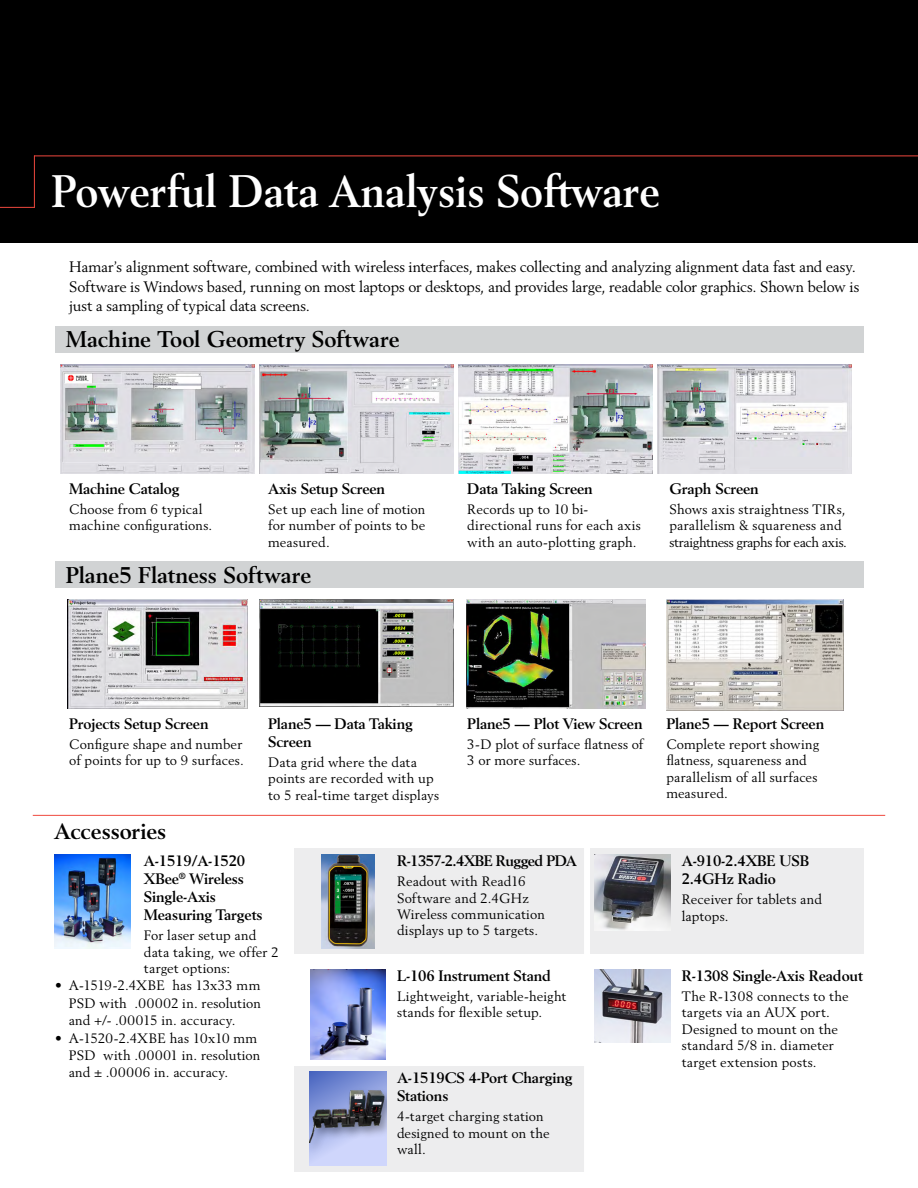
<style>
.page{position:relative;width:918px;height:1188px;background:#fff}
.page>*{position:absolute;margin:0;border:0;box-sizing:border-box;transform-origin:0 0}
.t1{font:700 45px "Berling LT Std";color:#fff;scale:.95 1}
.t2{font:700 22.5px "Berling LT Std";color:#000}
.t3{font:700 15px/18px "Berling LT Std";letter-spacing:-.01em;color:#000}
.t4{font:15px/19.5px "Berling LT Std";letter-spacing:-.01em;color:#000}
.t5{font:700 15px "Berling LT Std";letter-spacing:-.04em;color:#000}
.t6{font:13.5px/16.5px "Berling LT Std";letter-spacing:.01em;color:#000}
</style>
<div class="page">
<div style="left:0;top:0;width:918px;height:243px;background:#000"></div>
<hr style="left:34px;top:156px;width:884px;height:1px;background:#ef483e">
<hr style="left:0;top:207px;width:35px;height:1px;background:#ef483e">
<hr style="left:34px;top:156px;width:1px;height:52px;background:#ef483e">
<div style="left:55px;top:326px;width:809px;height:27px;background:#d1d3d4"></div>
<img style="left:61px;top:364px;width:194px;height:109px">
<img style="left:260px;top:364px;width:194px;height:109px">
<img style="left:459px;top:364px;width:194px;height:109px">
<img style="left:658px;top:364px;width:194px;height:109px">
<div style="left:55px;top:561px;width:809px;height:27px;background:#d1d3d4"></div>
<img style="left:68px;top:600px;width:179px;height:109px">
<img style="left:260px;top:600px;width:194px;height:106px">
<img style="left:466px;top:600px;width:179px;height:109px">
<img style="left:666px;top:600px;width:177px;height:111px">
<div style="left:295px;top:849px;width:569px;height:105px;background:#ededee"></div>
<div style="left:295px;top:1066px;width:292px;height:105px;background:#ededee"></div>
<img style="left:594px;top:969px;width:77px;height:74px">
<img style="left:594px;top:854px;width:77px;height:77px">
<img style="left:322px;top:854px;width:52px;height:95px">
<svg style="left:310px;top:1072px;width:76px;height:94px;background:#97a7e3"></svg>
<div style="left:310px;top:1087px;width:76px;height:68px;background:#000;opacity:.35"></div>
<img style="left:310px;top:1090px;width:74px;height:53px">
<img style="left:310px;top:969px;width:76px;height:90px">
<div style="left:584px;top:840px;width:6px;height:340px;background:#fff"></div>
<hr style="left:33px;top:815px;width:852px;height:1px;background:#ef483e">
<img style="left:54px;top:854px;width:76px;height:95px">
<h1 class="t1" style="left:52px;top:165px;width:642px">Powerful Data Analysis Software</h1>
<p class="t4" style="left:69px;top:257px;width:792px">Hamar’s alignment software, combined with wireless interfaces, makes collecting and analyzing alignment data fast and easy.<br>Software is Windows based, running on most laptops or desktops, and provides large, readable color graphics. Shown below is just a sampling of typical data screens.</p>
<h2 class="t2" style="left:66px;top:326px;width:335px">Machine Tool Geometry Software</h2>
<p class="t3" style="left:69px;top:479px;width:112px">Machine Catalog</p>
<p class="t6" style="left:69px;top:500px;width:145px">Choose from 6 typical machine configurations.</p>
<p class="t3" style="left:268px;top:479px;width:119px">Axis Setup Screen</p>
<p class="t6" style="left:268px;top:500px;width:159px;text-align:justify">Set up each line of motion for number of points to be measured.</p>
<h2 class="t2" style="left:66px;top:562px;width:247px">Plane5 Flatness Software</h2>
<p class="t3" style="left:467px;top:479px;width:127px">Data Taking Screen</p>
<p class="t6" style="left:467px;top:500px;width:175px">Records up to 10 bi&shy;directional runs for each axis with an auto-plotting graph.</p>
<p class="t3" style="left:669px;top:479px;width:91px">Graph Screen</p>
<p class="t6" style="left:669px;top:500px;width:179px">Shows axis straightness TIRs, parallelism &amp; squareness and straightness graphs for each axis.</p>
<p class="t3" style="left:69px;top:715px;width:141px">Projects Setup Screen</p>
<p class="t6" style="left:69px;top:736px;width:176px">Configure shape and number of points for up to 9 surfaces.</p>
<p class="t3" style="left:268px;top:715px;width:146px">Plane5 — Data Taking<br>Screen</p>
<p class="t6" style="left:268px;top:754px;width:172px">Data grid where the data points are recorded with up to 5 real-time target displays</p>
<p class="t3" style="left:467px;top:715px;width:177px">Plane5 — Plot View Screen</p>
<p class="t6" style="left:467px;top:736px;width:178px">3-D plot of surface flatness of<br>3 or more surfaces.</p>
<h2 class="t2" style="left:54px;top:817px;width:114px">Accessories</h2>
<p class="t3" style="left:144px;top:852px;width:120px">A-1519/A-1520<br>XBee<sup>®</sup> Wireless<br>Single-Axis<br>Measuring Targets</p>
<p class="t6" style="left:144px;top:927px;width:136px">For laser setup and data taking, we offer 2 target options:</p>
<p class="t6" style="left:69px;top:977px;width:194px;line-height:17.2px;text-align:justify;text-indent:-14px">• A-1519-2.4XBE has 13x33 mm PSD with .00002 in. resolution and +/- .00015 in. accuracy.</p>
<p class="t6" style="left:69px;top:1029px;width:193px;line-height:17.2px;text-indent:-14px">• A-1520-2.4XBE has 10x10 mm<br>PSD with .00001 in. resolution and ± .00006 in. accuracy.</p>
<p class="t5" style="left:397px;top:852px;width:182px">R-1357-2.4XBE Rugged PDA</p>
<p class="t6" style="left:397px;top:873px;width:149px">Readout with Read16<br>Software and 2.4GHz<br>Wireless communication displays up to 5 targets.</p>
<p class="t3" style="left:397px;top:967px;width:156px">L-106 Instrument Stand</p>
<p class="t6" style="left:397px;top:988px;width:171px">Lightweight, variable-height stands for flexible setup.</p>
<p class="t3" style="left:397px;top:1069px;width:177px">A-1519CS 4-Port Charging<br>Stations</p>
<p class="t6" style="left:397px;top:1108px;width:154px">4-target charging station designed to mount on the wall.</p>
<p class="t3" style="left:666px;top:715px;width:159px">Plane5 — Report Screen</p>
<p class="t6" style="left:666px;top:736px;width:154px">Complete report showing flatness, squareness and parallelism of all surfaces measured.</p>
<p class="t3" style="left:682px;top:852px;width:129px">A-910-2.4XBE USB<br>2.4GHz Radio</p>
<p class="t6" style="left:682px;top:891px;width:142px">Receiver for tablets and laptops.</p>
<p class="t3" style="left:682px;top:967px;width:183px">R-1308 Single-Axis Readout</p>
<p class="t6" style="left:682px;top:988px;width:168px">The R-1308 connects to the targets via an AUX port.<br>Designed to mount on the standard 5/8 in. diameter target extension posts.</p>
</div>
